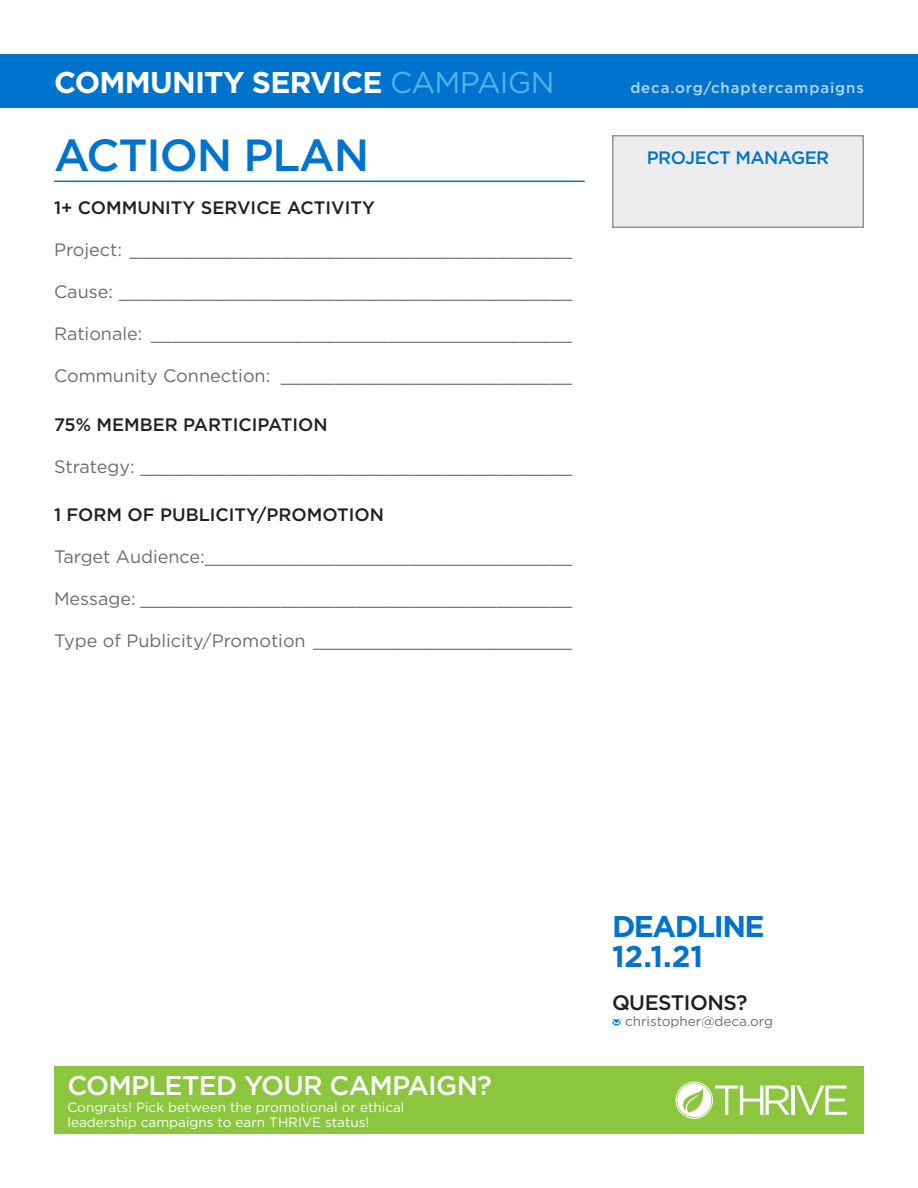
<style>
.page{position:relative;width:918px;height:1188px;background:#fff}
.page>*{position:absolute;margin:0;border:0;box-sizing:border-box;transform-origin:0 0}
.t1{font:500 45px "Gotham";letter-spacing:-.025em;color:#0073ce}
.t2{font:700 30px "Gotham";letter-spacing:-.025em;color:#fff}
.t3{font:700 30px "Gotham";letter-spacing:-.05em;color:#0073ce}
.t4{font:500 27px "Gotham";letter-spacing:-.025em;color:#fff}
.t5{font:500 21px "Gotham";letter-spacing:-.025em;color:#231f20}
.t6{font:18px "Gotham";color:#6c6d70}
.t7{font:500 18px "Gotham";color:#231f20}
.t8{font:500 18px "Gotham";letter-spacing:-.025em;color:#0073ce}
.t9{font:500 15px "Gotham";letter-spacing:.06em;color:#b4d8f4}
.t10{font:13.5px/15px "Gotham";color:#fff}
.t11{font:13.5px "Gotham";color:#6c6d70}
.s1{font-weight:400;color:#53b3e8}
</style>
<div class="page">
<div style="left:0;top:54px;width:918px;height:54px;background:#0073ce"></div>
<div style="left:613px;top:136px;width:250px;height:91px;background:#ececee"></div>
<div style="left:612px;top:135px;width:252px;height:93px;border:2px solid #939598"></div>
<hr style="left:55px;top:181px;width:529px;height:1px;background:#0073ce">
<svg style="left:612px;top:1019px;width:9px;height:7px"></svg>
<div style="left:54px;top:1066px;width:810px;height:68px;background:#8bc63e"></div>
<div style="left:676px;top:1082px;width:37px;height:36px;border:1px solid #fff;border-radius:50%"></div>
<div style="left:677px;top:1083px;width:34px;height:34px;background:#fff;border-radius:50%"></div>
<svg style="left:679px;top:1088px;width:27px;height:25px"></svg>
<svg style="left:715px;top:1086px;width:75px;height:29px"></svg>
<hr style="left:791px;top:1086px;width:3px;height:29px;background:#fff">
<svg style="left:796px;top:1086px;width:51px;height:29px"></svg>
<p class="t2" style="left:54px;top:62px;width:502px">COMMUNITY SERVICE <span class="s1">CAMPAIGN</span></p>
<p class="t9" style="left:630px;top:78px;width:235px">deca.org/chaptercampaigns</p>
<p class="t1" style="left:54px;top:126px;width:317px">ACTION PLAN</p>
<p class="t7" style="left:54px;top:196px;width:322px">1+ COMMUNITY SERVICE ACTIVITY</p>
<p class="t6" style="left:54px;top:238px;width:520px">Project: _________________________________________</p>
<p class="t6" style="left:54px;top:280px;width:520px">Cause: __________________________________________</p>
<p class="t6" style="left:54px;top:322px;width:520px">Rationale: _______________________________________</p>
<p class="t6" style="left:54px;top:364px;width:520px">Community Connection: ___________________________</p>
<p class="t7" style="left:54px;top:413px;width:275px">75% MEMBER PARTICIPATION</p>
<p class="t6" style="left:54px;top:455px;width:520px">Strategy: ________________________________________</p>
<p class="t7" style="left:54px;top:503px;width:331px">1 FORM OF PUBLICITY/PROMOTION</p>
<p class="t6" style="left:54px;top:546px;width:520px">Target Audience:__________________________________</p>
<p class="t6" style="left:54px;top:588px;width:520px">Message: ________________________________________</p>
<p class="t6" style="left:54px;top:630px;width:520px">Type of Publicity/Promotion ________________________</p>
<p class="t8" style="left:647px;top:146px;width:184px">PROJECT MANAGER</p>
<p class="t4" style="left:68px;top:1068px;width:426px">COMPLETED YOUR CAMPAIGN?</p>
<p class="t10" style="left:68px;top:1099px;width:338px">Congrats! Pick between the promotional or ethical leadership campaigns to earn THRIVE status!</p>
<p class="t3" style="left:612px;top:906px;width:154px">DEADLINE</p>
<p class="t3" style="left:612px;top:936px;width:93px">12.1.21</p>
<p class="t5" style="left:612px;top:989px;width:137px">QUESTIONS?</p>
<p class="t11" style="left:625px;top:1013px;width:149px">christopher@deca.org</p>
</div>
